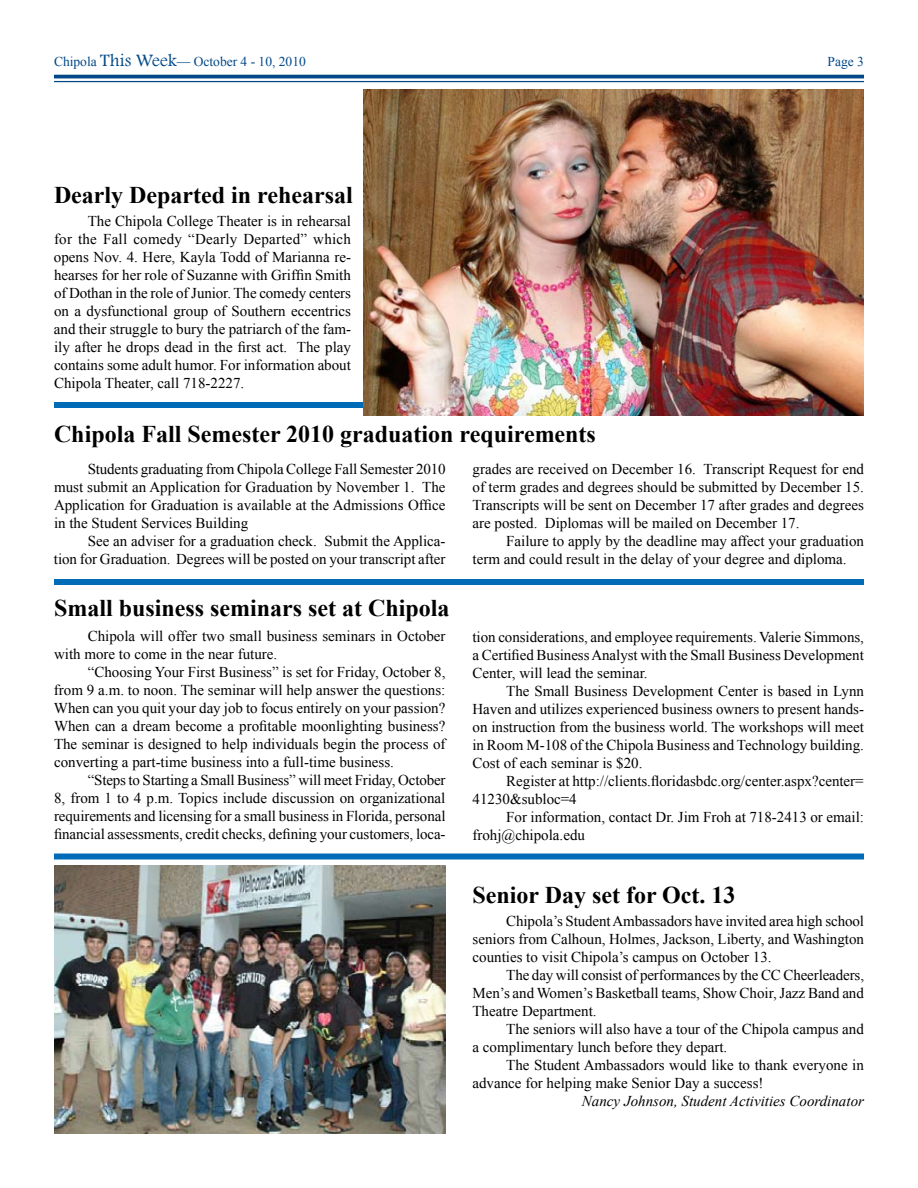
<style>
.page{position:relative;width:918px;height:1188px;background:#fff}
.page>*{position:absolute;margin:0;border:0;box-sizing:border-box;transform-origin:0 0}
.t1{font:700 24px "Times New Roman";color:#000}
.t2{font:15px/18px "Times New Roman";color:#000;text-align:justify}
.t3{font:italic 15px "Times New Roman";color:#000}
.t4{font:13.5px "Times New Roman";color:#004887}
.s1{font-family:"Footlight MT Light";font-size:18px}
</style>
<div class="page">
<hr style="left:54px;top:75px;width:810px;height:3px;background:#004887">
<hr style="left:54px;top:81px;width:810px;height:1px;background:#004887">
<div style="left:54px;top:402px;width:810px;height:6px;background:#006cb7"></div>
<img style="left:363px;top:89px;width:501px;height:326px">
<div style="left:54px;top:579px;width:810px;height:6px;background:#006cb7"></div>
<div style="left:54px;top:854px;width:810px;height:6px;background:#006cb7"></div>
<img style="left:54px;top:865px;width:392px;height:269px">
<p class="t4" style="left:54px;top:53px;width:253px">Chipola <span class="s1">This Week</span>— October 4 - 10, 2010</p>
<p class="t4" style="left:828px;top:53px;width:28px">Page</p>
<h1 class="t1" style="left:54px;top:179px;width:300px">Dearly Departed in rehearsal</h1>
<p class="t2" style="left:54px;top:212px;width:299px;text-indent:34px">The Chipola College Theater is in rehearsal for the Fall comedy “Dearly Departed” which opens Nov. 4. Here, Kayla Todd of Marianna re&shy;hearses for her role of Suzanne with Griffin Smith of Dothan in the role of Junior. The comedy centers on a dysfunctional group of Southern eccentrics and their struggle to bury the patriarch of the fam&shy;ily after he drops dead in the first act. The play contains some adult humor. For information about Chipola Theater, call 718-2227.</p>
<h1 class="t1" style="left:54px;top:418px;width:543px">Chipola Fall Semester 2010 graduation requirements</h1>
<p class="t2" style="left:54px;top:460px;width:393px;text-indent:34px">Students graduating from Chipola College Fall Semester 2010 must submit an Application for Graduation by November 1. The Application for Graduation is available at the Admissions Office in the Student Services Building</p>
<p class="t2" style="left:54px;top:532px;width:393px;text-align:right">See an adviser for a graduation check. Submit the Applica-<br>tion for Graduation. Degrees will be posted on your transcript after</p>
<h1 class="t1" style="left:54px;top:591px;width:397px">Small business seminars set at Chipola</h1>
<p class="t2" style="left:54px;top:627px;width:393px;text-indent:34px">Chipola will offer two small business seminars in October with more to come in the near future.</p>
<p class="t2" style="left:54px;top:663px;width:393px;text-indent:34px">“Choosing Your First Business” is set for Friday, October 8, from 9 a.m. to noon. The seminar will help answer the questions:<br>When can you quit your day job to focus entirely on your passion?<br>When can a dream become a profitable moonlighting business?<br>The seminar is designed to help individuals begin the process of converting a part-time business into a full-time business.</p>
<p class="t2" style="left:54px;top:771px;width:393px;text-indent:34px">“Steps to Starting a Small Business” will meet Friday, October 8, from 1 to 4 p.m. Topics include discussion on organizational requirements and licensing for a small business in Florida, personal financial assessments, credit checks, defining your customers, loca-</p>
<p class="t2" style="left:472px;top:460px;width:393px">grades are received on December 16. Transcript Request for end of term grades and degrees should be submitted by December 15.<br>Transcripts will be sent on December 17 after grades and degrees are posted. Diplomas will be mailed on December 17.</p>
<p class="t2" style="left:473px;top:532px;width:393px;text-indent:34px">Failure to apply by the deadline may affect your graduation term and could result in the delay of your degree and diploma.</p>
<p class="t2" style="left:472px;top:628px;width:393px">tion considerations, and employee requirements. Valerie Simmons, a Certified Business Analyst with the Small Business Development Center, will lead the seminar.</p>
<p class="t2" style="left:472px;top:682px;width:393px;text-indent:34px">The Small Business Development Center is based in Lynn Haven and utilizes experienced business owners to present hands&shy;on instruction from the business world. The workshops will meet in Room M-108 of the Chipola Business and Technology building.<br>Cost of each seminar is $20.</p>
<p class="t2" style="left:472px;top:772px;width:393px;text-indent:34px">Register at http://clients.floridasbdc.org/center.aspx?center=<br>41230&amp;subloc=4</p>
<p class="t2" style="left:472px;top:808px;width:393px;text-indent:34px">For information, contact Dr. Jim Froh at 718-2413 or email: frohj@chipola.edu</p>
<h1 class="t1" style="left:472px;top:878px;width:265px">Senior Day set for Oct. 13</h1>
<p class="t2" style="left:473px;top:912px;width:393px;text-indent:34px">Chipola’s StudentAmbassadors have invited area high school seniors from Calhoun, Holmes, Jackson, Liberty, and Washington counties to visit Chipola’s campus on October 13.</p>
<p class="t2" style="left:472px;top:966px;width:393px;text-indent:34px">The day will consist of performances by the CC Cheerleaders, Men’s and Women’s Basketball teams, Show Choir, Jazz Band and Theatre Department.</p>
<p class="t2" style="left:472px;top:1020px;width:393px;text-indent:34px">The seniors will also have a tour of the Chipola campus and a complimentary lunch before they depart.</p>
<p class="t2" style="left:472px;top:1056px;width:393px;text-indent:34px">The Student Ambassadors would like to thank everyone in advance for helping make Senior Day a success!</p>
<p class="t3" style="left:582px;top:1091px;width:284px">Nancy Johnson, Student Activities Coordinator</p>
</div>
